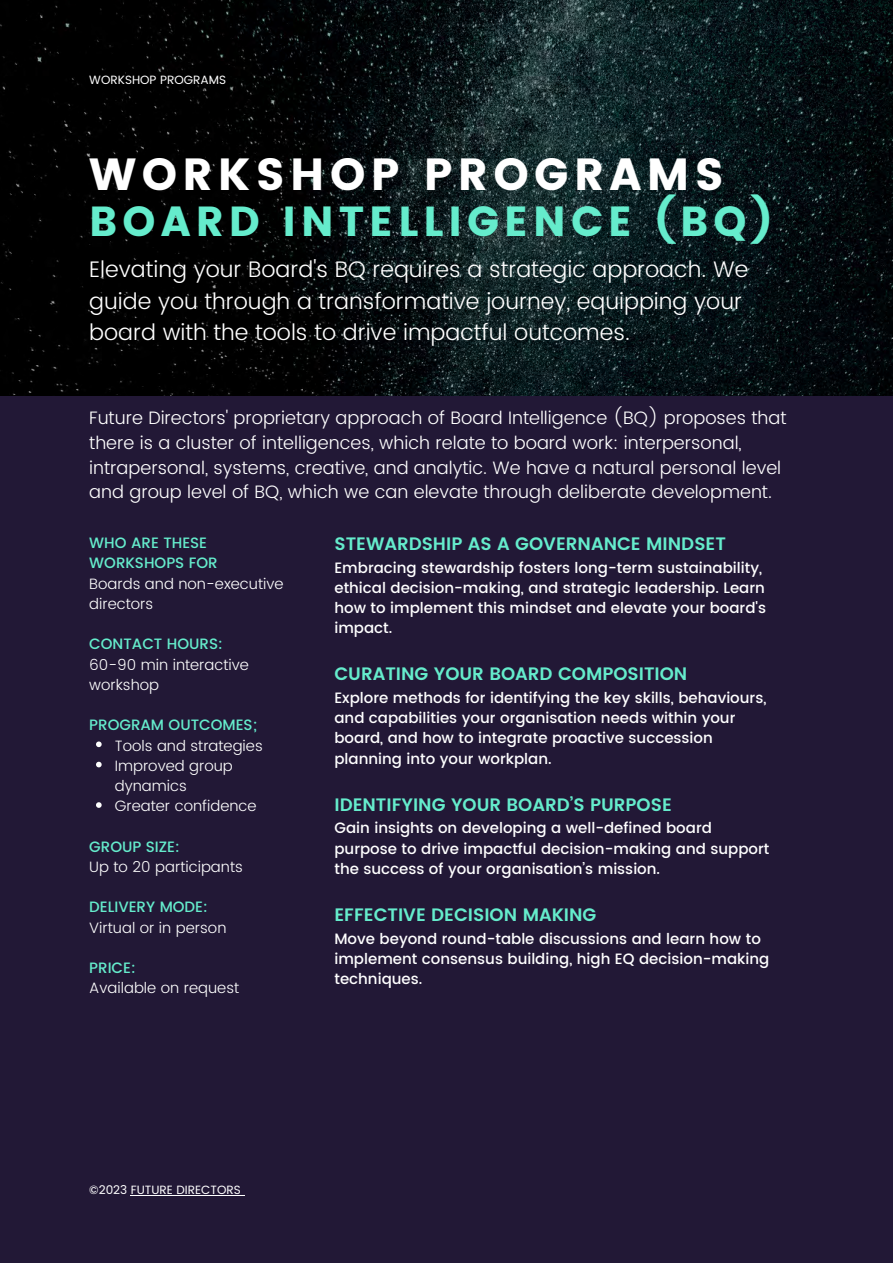
<style>
.page{position:relative;width:893px;height:1264px;background:#fff}
.page>*{position:absolute;margin:0;border:0;box-sizing:border-box;transform-origin:0 0}
.t1{font:45px "Poppins";letter-spacing:.12em;color:#fff}
.t2{font:42px "Poppins";letter-spacing:.12em;color:#65eccc}
.t3{font:300 22.5px/31.5px "Poppins";color:#fff}
.t4{font:300 18px/24.8px "Poppins";color:#fff}
.t5{font:600 18px "Poppins";color:#65eccc}
.t6{font:500 15px/20.2px "Poppins";color:#fff}
.t7{font:300 15px/20.2px "Poppins";color:#fff}
.t8{font:500 15px/20.2px "Poppins";color:#65eccc}
.t9{font:12px "Poppins";color:#fff}
</style>
<div class="page">
<div style="left:0;top:0;width:892px;height:1262px;background:#221836"></div>
<img style="left:0;top:0;width:892px;height:396px">
<svg style="left:96px;top:741px;width:6px;height:6px"></svg>
<svg style="left:96px;top:761px;width:6px;height:6px"></svg>
<svg style="left:96px;top:802px;width:6px;height:5px"></svg>
<hr style="left:131px;top:1194px;width:110px;height:1px;background:#fff">
<p class="t9" style="left:89px;top:73px;width:138px">WORKSHOP PROGRAMS</p>
<p class="t1" style="left:89px;top:148px;width:636px">WORKSHOP PROGRAMS</p>
<p class="t2" style="left:89px;top:197px;width:684px">BOARD INTELLIGENCE (BQ)</p>
<p class="t3" style="left:89px;top:254px;width:660px">Elevating your Board's BQ requires a strategic approach. We guide you through a transformative journey, equipping your board with the tools to drive impactful outcomes.</p>
<p class="t4" style="left:89px;top:405px;width:698px">Future Directors' proprietary approach of Board Intelligence (BQ) proposes that there is a cluster of intelligences, which relate to board work: interpersonal, intrapersonal, systems, creative, and analytic. We have a natural personal level and group level of BQ, which we can elevate through deliberate development.</p>
<p class="t8" style="left:89px;top:532px;width:130px">WHO ARE THESE<br>WORKSHOPS FOR</p>
<p class="t7" style="left:89px;top:573px;width:196px">Boards and non-executive directors</p>
<p class="t8" style="left:89px;top:634px;width:135px">CONTACT HOURS:</p>
<p class="t7" style="left:89px;top:654px;width:161px">60-90 min interactive workshop</p>
<p class="t8" style="left:89px;top:715px;width:169px">PROGRAM OUTCOMES;</p>
<p class="t7" style="left:115px;top:735px;width:149px">Tools and strategies</p>
<p class="t7" style="left:115px;top:755px;width:120px">Improved group dynamics</p>
<p class="t7" style="left:115px;top:796px;width:143px">Greater confidence</p>
<p class="t8" style="left:89px;top:836px;width:92px">GROUP SIZE:</p>
<p class="t7" style="left:89px;top:856px;width:155px">Up to 20 participants</p>
<p class="t8" style="left:89px;top:897px;width:120px">DELIVERY MODE:</p>
<p class="t7" style="left:89px;top:917px;width:139px">Virtual or in person</p>
<p class="t8" style="left:89px;top:957px;width:48px">PRICE:</p>
<p class="t7" style="left:89px;top:978px;width:151px">Available on request</p>
<p class="t5" style="left:334px;top:533px;width:393px">STEWARDSHIP AS A GOVERNANCE MINDSET</p>
<p class="t6" style="left:334px;top:557px;width:433px">Embracing stewardship fosters long-term sustainability, ethical decision-making, and strategic leadership. Learn how to implement this mindset and elevate your board's impact.</p>
<p class="t5" style="left:334px;top:663px;width:354px">CURATING YOUR BOARD COMPOSITION</p>
<p class="t6" style="left:334px;top:687px;width:433px">Explore methods for identifying the key skills, behaviours, and capabilities your organisation needs within your board, and how to integrate proactive succession planning into your workplan.</p>
<p class="t5" style="left:334px;top:794px;width:339px">IDENTIFYING YOUR BOARD’S PURPOSE</p>
<p class="t6" style="left:334px;top:818px;width:436px">Gain insights on developing a well-defined board purpose to drive impactful decision-making and support the success of your organisation’s mission.</p>
<p class="t5" style="left:334px;top:904px;width:263px">EFFECTIVE DECISION MAKING</p>
<p class="t6" style="left:334px;top:928px;width:436px">Move beyond round-table discussions and learn how to implement consensus building, high EQ decision-making techniques.</p>
<p class="t9" style="left:89px;top:1182px;width:153px">©2023 FUTURE DIRECTORS</p>
</div>
